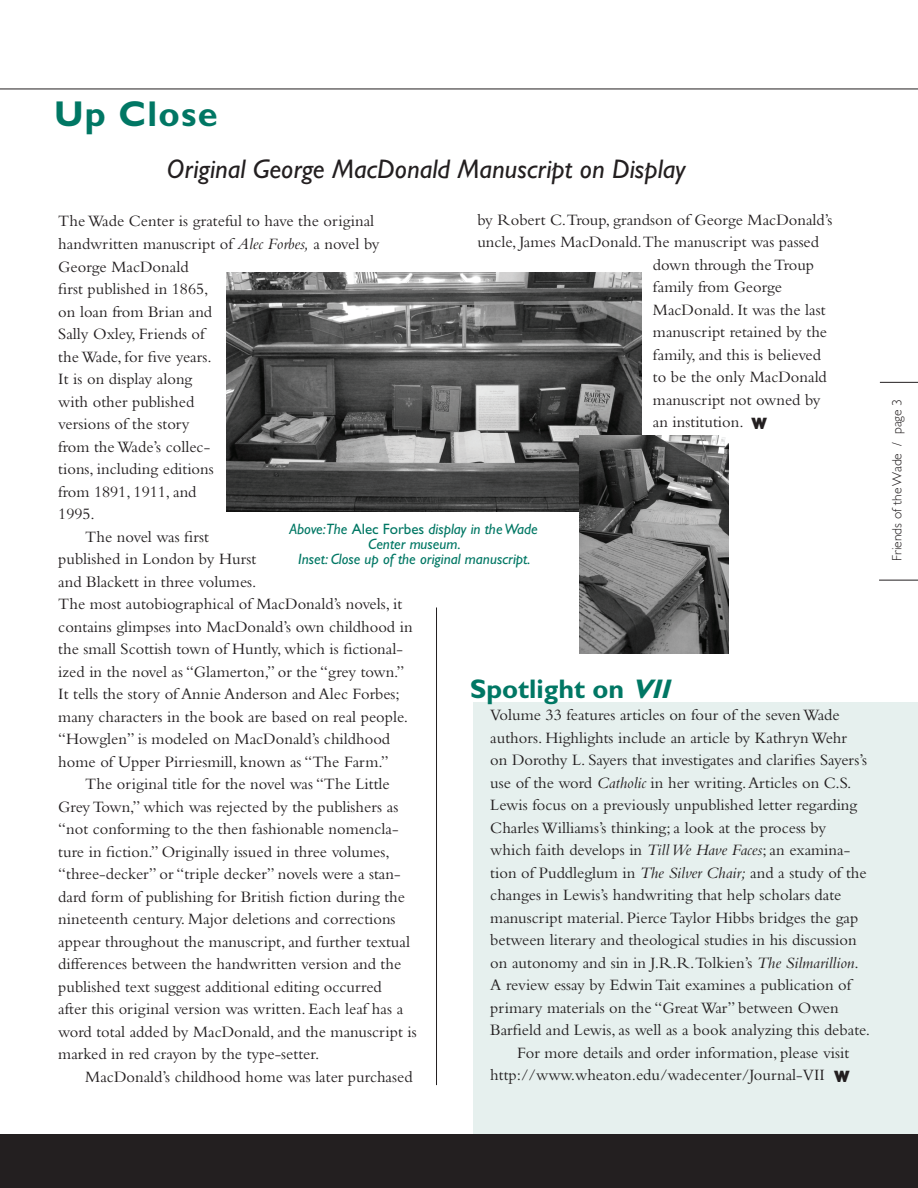
<style>
.page{position:relative;width:918px;height:1188px;background:#fff}
.page>*{position:absolute;margin:0;border:0;box-sizing:border-box;transform-origin:0 0}
.t1{font:700 36px "Gill Sans";letter-spacing:.035em;color:#007764}
.t2{font:italic 27px "Gill Sans";color:#231f20}
.t3{font:700 27px "Gill Sans";color:#007764}
.t4{font:16.5px "Bembo";color:#231f20}
.t5{font:800 16.5px "Gill Sans";color:#231f20}
.t6{font:italic 15px/15px "Gill Sans";color:#007764;text-align:center}
.t7{font:300 13.5px "Gill Sans";color:#231f20}
.s1{font-style:italic}
.s2{font-style:normal}
</style>
<div class="page">
<hr style="left:0;top:89px;width:918px;height:1px;background:#231f20">
<div style="left:473px;top:702px;width:445px;height:432px;background:#e6f0ee"></div>
<hr style="left:879px;top:580px;width:39px;height:1px;background:#231f20">
<hr style="left:880px;top:382px;width:38px;height:1px;background:#231f20">
<div style="left:0;top:1134px;width:918px;height:54px;background:#231f20"></div>
<hr style="left:436px;top:608px;width:1px;height:477px;background:#231f20">
<img style="left:227px;top:273px;width:414px;height:238px">
<img style="left:579px;top:435px;width:149px;height:218px">
<h1 class="t1" style="left:54px;top:93px;width:165px">Up Close</h1>
<h2 class="t2" style="left:167px;top:154px;width:520px">Original George MacDonald Manuscript on Display</h2>
<p class="t4" style="left:58px;top:212px;width:317px">The Wade Center is grateful to have the original</p>
<p class="t4" style="left:58px;top:234px;width:323px">handwritten manuscript of <span class="s1">Alec Forbes,</span> a novel by</p>
<p class="t4" style="left:58px;top:257px;width:132px">George MacDonald</p>
<p class="t4" style="left:58px;top:279px;width:152px">first published in 1865,</p>
<p class="t4" style="left:58px;top:302px;width:155px">on loan from Brian and</p>
<p class="t4" style="left:58px;top:324px;width:148px">Sally Oxley, Friends of</p>
<p class="t4" style="left:58px;top:347px;width:155px">the Wade, for five years.</p>
<p class="t4" style="left:58px;top:369px;width:136px">It is on display along</p>
<p class="t4" style="left:58px;top:392px;width:137px">with other published</p>
<p class="t4" style="left:58px;top:414px;width:133px">versions of the story</p>
<p class="t4" style="left:58px;top:437px;width:153px">from the Wade’s collec-</p>
<p class="t4" style="left:58px;top:459px;width:157px">tions, including editions</p>
<p class="t4" style="left:58px;top:482px;width:140px">from 1891, 1911, and</p>
<p class="t4" style="left:58px;top:504px;width:38px">1995.</p>
<p class="t4" style="left:85px;top:527px;width:125px">The novel was first</p>
<p class="t4" style="left:58px;top:549px;width:199px">published in London by Hurst</p>
<p class="t4" style="left:58px;top:572px;width:200px">and Blackett in three volumes.</p>
<p class="t4" style="left:58px;top:594px;width:345px">The most autobiographical of MacDonald’s novels, it</p>
<p class="t4" style="left:58px;top:617px;width:356px">contains glimpses into MacDonald’s own childhood in</p>
<p class="t4" style="left:58px;top:639px;width:346px">the small Scottish town of Huntly, which is fictional-</p>
<p class="t4" style="left:58px;top:662px;width:348px">ized in the novel as “Glamerton,” or the “grey town.”</p>
<p class="t4" style="left:58px;top:684px;width:343px">It tells the story of Annie Anderson and Alec Forbes;</p>
<p class="t4" style="left:58px;top:707px;width:351px">many characters in the book are based on real people.</p>
<p class="t4" style="left:58px;top:729px;width:333px">“Howglen” is modeled on MacDonald’s childhood</p>
<p class="t4" style="left:58px;top:752px;width:332px">home of Upper Pirriesmill, known as “The Farm.”</p>
<p class="t4" style="left:85px;top:774px;width:306px">The original title for the novel was “The Little</p>
<p class="t4" style="left:58px;top:797px;width:342px">Grey Town,” which was rejected by the publishers as</p>
<p class="t4" style="left:58px;top:819px;width:342px">“not conforming to the then fashionable nomencla-</p>
<p class="t4" style="left:58px;top:842px;width:333px">ture in fiction.” Originally issued in three volumes,</p>
<p class="t4" style="left:58px;top:864px;width:344px">“three-decker” or “triple decker” novels were a stan-</p>
<p class="t4" style="left:58px;top:887px;width:348px">dard form of publishing for British fiction during the</p>
<p class="t4" style="left:58px;top:909px;width:339px">nineteenth century. Major deletions and corrections</p>
<p class="t4" style="left:58px;top:932px;width:353px">appear throughout the manuscript, and further textual</p>
<p class="t4" style="left:58px;top:954px;width:344px">differences between the handwritten version and the</p>
<p class="t4" style="left:58px;top:977px;width:325px">published text suggest additional editing occurred</p>
<p class="t4" style="left:58px;top:999px;width:346px">after this original version was written. Each leaf has a</p>
<p class="t4" style="left:58px;top:1022px;width:360px">word total added by MacDonald, and the manuscript is</p>
<p class="t4" style="left:58px;top:1044px;width:263px">marked in red crayon by the type-setter.</p>
<p class="t4" style="left:85px;top:1067px;width:329px">MacDonald’s childhood home was later purchased</p>
<p class="t4" style="left:477px;top:210px;width:357px">by Robert C.Troup, grandson of George MacDonald’s</p>
<p class="t4" style="left:477px;top:232px;width:343px">uncle, James MacDonald.The manuscript was passed</p>
<p class="t4" style="left:653px;top:255px;width:163px">down through the Troup</p>
<p class="t4" style="left:653px;top:277px;width:131px">family from George</p>
<p class="t4" style="left:653px;top:300px;width:174px">MacDonald. It was the last</p>
<p class="t4" style="left:653px;top:322px;width:176px">manuscript retained by the</p>
<p class="t4" style="left:653px;top:345px;width:170px">family, and this is believed</p>
<p class="t4" style="left:653px;top:367px;width:175px">to be the only MacDonald</p>
<p class="t4" style="left:653px;top:390px;width:169px">manuscript not owned by</p>
<p class="t4" style="left:653px;top:412px;width:92px">an institution.</p>
<p class="t5" style="left:751px;top:414px;width:18px">W</p>
<p class="t6" style="left:289px;top:522px;width:250px">Above:The <span class="s2">Alec Forbes</span> display in the Wade<br>Center museum.<br>Inset: Close up of the original manuscript.</p>
<h2 class="t3" style="left:470px;top:672px;width:209px">Spotlight on <span class="s1">VII</span></h2>
<p class="t4" style="left:490px;top:706px;width:351px">Volume 33 features articles on four of the seven Wade</p>
<p class="t4" style="left:490px;top:728px;width:358px">authors. Highlights include an article by Kathryn Wehr</p>
<p class="t4" style="left:490px;top:751px;width:378px">on Dorothy L. Sayers that investigates and clarifies Sayers’s</p>
<p class="t4" style="left:490px;top:773px;width:363px">use of the word <span class="s1">Catholic</span> in her writing. Articles on C.S.</p>
<p class="t4" style="left:490px;top:796px;width:368px">Lewis focus on a previously unpublished letter regarding</p>
<p class="t4" style="left:490px;top:818px;width:337px">Charles Williams’s thinking; a look at the process by</p>
<p class="t4" style="left:490px;top:841px;width:361px">which faith develops in <span class="s1">Till We Have Faces</span>; an examina-</p>
<p class="t4" style="left:490px;top:863px;width:378px">tion of Puddleglum in <span class="s1">The Silver Chair;</span> and a study of the</p>
<p class="t4" style="left:490px;top:886px;width:353px">changes in Lewis’s handwriting that help scholars date</p>
<p class="t4" style="left:490px;top:908px;width:369px">manuscript material. Pierce Taylor Hibbs bridges the gap</p>
<p class="t4" style="left:490px;top:931px;width:368px">between literary and theological studies in his discussion</p>
<p class="t4" style="left:490px;top:953px;width:370px">on autonomy and sin in J.R.R.Tolkien’s <span class="s1">The Silmarillion</span>.</p>
<p class="t4" style="left:490px;top:976px;width:363px">A review essay by Edwin Tait examines a publication of</p>
<p class="t4" style="left:490px;top:998px;width:350px">primary materials on the “Great War” between Owen</p>
<p class="t4" style="left:490px;top:1021px;width:381px">Barfield and Lewis, as well as a book analyzing this debate.</p>
<p class="t4" style="left:517px;top:1043px;width:334px">For more details and order information, please visit</p>
<p class="t4" style="left:490px;top:1066px;width:336px">http://www.wheaton.edu/wadecenter/Journal-VII</p>
<p class="t5" style="left:834px;top:1066px;width:18px">W</p>
<p class="t7" style="left:890px;top:561px;width:164px;rotate:-90deg">Friends of the Wade / page 3</p>
</div>
